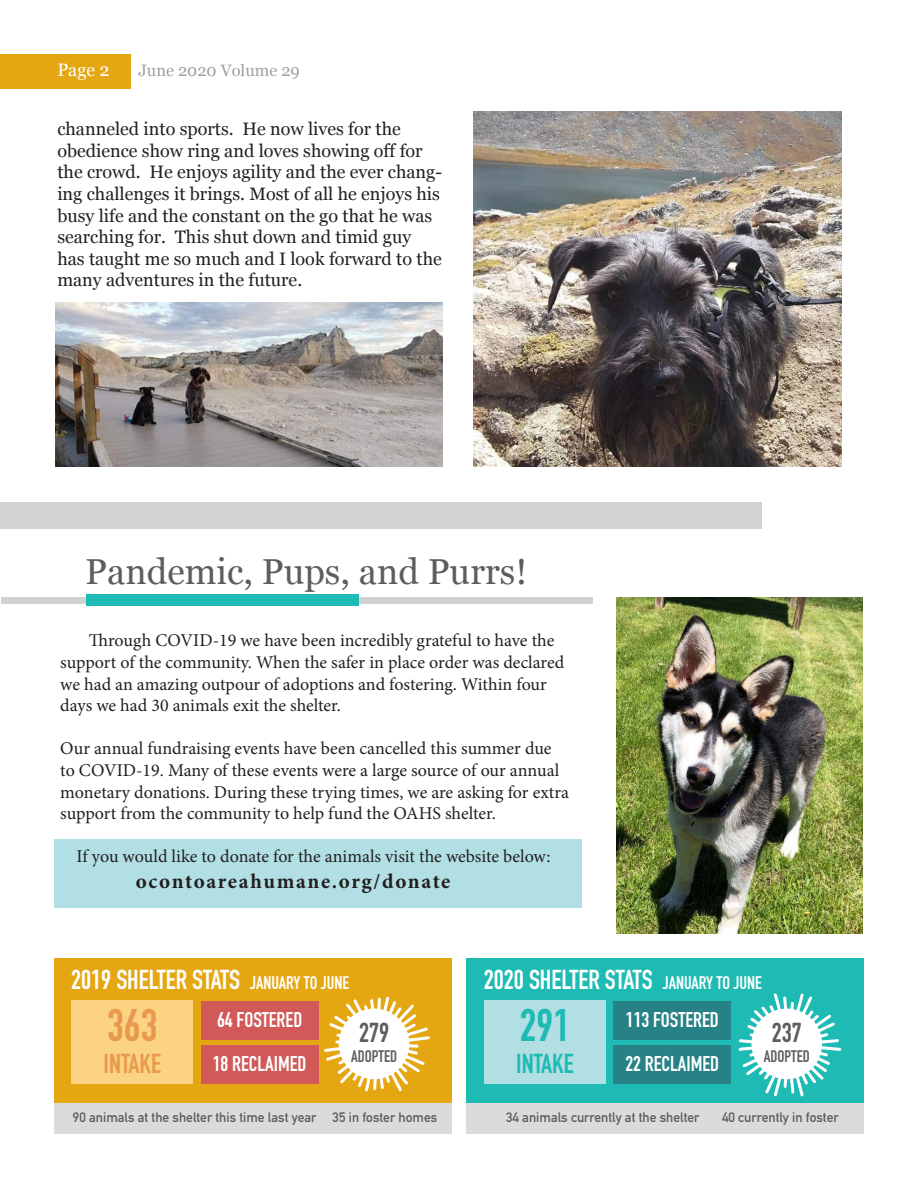
<style>
.page{position:relative;width:918px;height:1188px;background:#fff}
.page>*{position:absolute;margin:0;border:0;box-sizing:border-box;transform-origin:0 0}
.t1{font:700 45px "DIN Condensed";color:#e8994e}
.t2{font:700 45px "DIN Condensed";color:#1dbbb3}
.t3{font:36px "Georgia";color:#5d5d5d}
.t4{font:700 27px "DIN Condensed";color:#fff}
.t5{font:700 27px "DIN Condensed";color:#e8994e}
.t6{font:700 27px "DIN Condensed";color:#1dbbb3}
.t7{font:700 27px "DIN Condensed";color:#5d5d5d}
.t8{font:700 21px "DIN Condensed";color:#fff}
.t9{font:700 21px "Minion Pro";letter-spacing:.08em;color:#231f20}
.t10{font:18px/21.6px "Minion Pro";letter-spacing:-.005em;color:#231f20}
.t11{font:18px/21.6px "Georgia";color:#231f20}
.t12{font:18px "Georgia";color:#fff}
.t13{font:16.5px "Georgia";color:#50535a}
.t14{font:700 16.5px "DIN Condensed";color:#5d5d5d}
.t15{font:700 13.5px "DIN Alternate";color:#5d5d5d}
.s1{font-size:18px;color:#fff}
.s2{font-size:18px}
</style>
<div class="page">
<div style="left:54px;top:1102px;width:397px;height:32px;background:#dcdbdb"></div>
<div style="left:467px;top:1102px;width:397px;height:32px;background:#dcdbdb"></div>
<div style="left:54px;top:958px;width:397px;height:144px;background:#e4a712"></div>
<div style="left:467px;top:958px;width:397px;height:144px;background:#1dbbb3"></div>
<svg style="left:322px;top:996px;width:110px;height:107px"></svg>
<svg style="left:736px;top:993px;width:108px;height:110px"></svg>
<div style="left:0;top:502px;width:761px;height:27px;background:#d1d2d4"></div>
<div style="left:0;top:54px;width:131px;height:35px;background:#e4a712"></div>
<img style="left:473px;top:111px;width:369px;height:356px">
<img style="left:55px;top:302px;width:387px;height:165px">
<div style="left:72px;top:1000px;width:121px;height:84px;background:#fbd383"></div>
<div style="left:484px;top:1000px;width:121px;height:84px;background:#b1dfe3"></div>
<div style="left:201px;top:1001px;width:117px;height:38px;background:#d15957"></div>
<div style="left:614px;top:1001px;width:117px;height:38px;background:#268287"></div>
<div style="left:201px;top:1045px;width:117px;height:39px;background:#d15957"></div>
<div style="left:614px;top:1045px;width:117px;height:39px;background:#268287"></div>
<div style="left:339px;top:1009px;width:70px;height:70px;background:#fff;border-radius:50%"></div>
<div style="left:751px;top:1009px;width:71px;height:70px;background:#fff;border-radius:50%"></div>
<div style="left:54px;top:839px;width:527px;height:69px;background:#b1dfe3"></div>
<div style="left:1px;top:597px;width:592px;height:7px;background:#d1d2d4"></div>
<div style="left:86px;top:594px;width:273px;height:12px;background:#1dbbb3"></div>
<img style="left:617px;top:597px;width:246px;height:337px">
<p class="t12" style="left:57px;top:57px;width:54px">Page 2</p>
<p class="t13" style="left:138px;top:59px;width:205px">June 2020 Volume 29 <span class="s1">2017</span></p>
<p class="t11" style="left:57px;top:117px;width:386px">channeled into sports. He now lives for the obedience show ring and loves showing off for the crowd. He enjoys agility and the ever chang&shy;ing challenges it brings. Most of all he enjoys his busy life and the constant on the go that he was searching for. This shut down and timid guy has taught me so much and I look forward to the many adventures in the future.</p>
<p class="t3" style="left:85px;top:546px;width:444px">Pandemic, Pups, and Purrs!</p>
<p class="t10" style="left:60px;top:630px;width:505px;text-indent:29px">Through COVID-19 we have been incredibly grateful to have the support of the community. When the safer in place order was declared we had an amazing outpour of adoptions and fostering. Within four days we had 30 animals exit the shelter.</p>
<p class="t10" style="left:60px;top:738px;width:510px">Our annual fundraising events have been cancelled this summer due to COVID-19. Many of these events were a large source of our annual monetary donations. During these trying times, we are asking for extra support from the community to help fund the OAHS shelter.</p>
<p class="t10" style="left:77px;top:846px;width:475px">If you would like to donate for the animals visit the website below:</p>
<p class="t9" style="left:136px;top:866px;width:316px">ocontoareahumane.org/donate</p>
<p class="t4" style="left:71px;top:961px;width:279px">2019 SHELTER STATS <span class="s2">JANUARY TO JUNE</span></p>
<p class="t4" style="left:484px;top:961px;width:279px">2020 SHELTER STATS <span class="s2">JANUARY TO JUNE</span></p>
<p class="t1" style="left:107px;top:995px;width:52px">363</p>
<p class="t5" style="left:104px;top:1045px;width:59px">INTAKE</p>
<p class="t2" style="left:520px;top:995px;width:52px">291</p>
<p class="t6" style="left:516px;top:1045px;width:59px">INTAKE</p>
<p class="t8" style="left:217px;top:1005px;width:87px">64 FOSTERED</p>
<p class="t8" style="left:626px;top:1005px;width:94px">113 FOSTERED</p>
<p class="t8" style="left:213px;top:1050px;width:95px">18 RECLAIMED</p>
<p class="t8" style="left:625px;top:1050px;width:95px">22 RECLAIMED</p>
<p class="t7" style="left:359px;top:1014px;width:32px">279</p>
<p class="t14" style="left:351px;top:1045px;width:48px">ADOPTED</p>
<p class="t7" style="left:772px;top:1014px;width:32px">237</p>
<p class="t14" style="left:764px;top:1045px;width:48px">ADOPTED</p>
<p class="t15" style="left:73px;top:1107px;width:366px">90 animals at the shelter this time last year 35 in foster homes</p>
<p class="t15" style="left:506px;top:1107px;width:195px">34 animals currently at the shelter</p>
<p class="t15" style="left:722px;top:1107px;width:118px">40 currently in foster</p>
</div>
